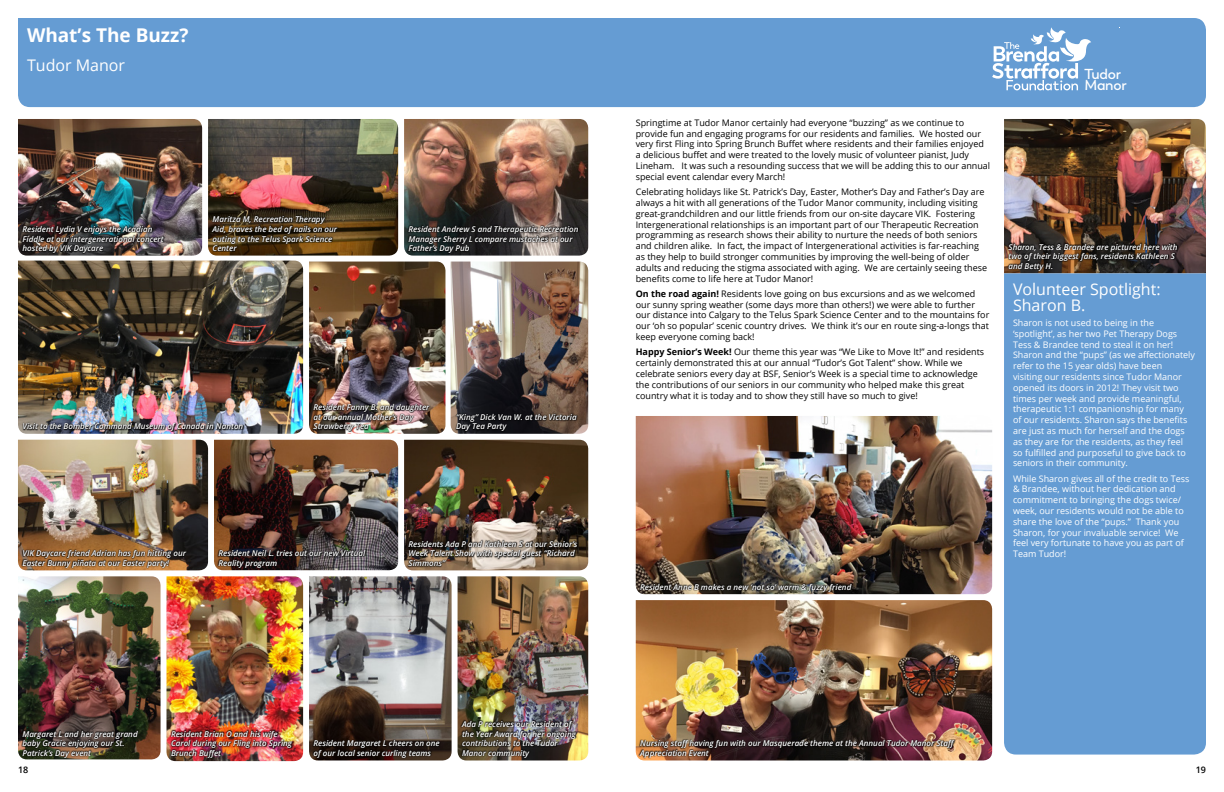
<style>
.page{position:relative;width:1224px;height:792px;background:#fff}
.page>*{position:absolute;margin:0;border:0;box-sizing:border-box;transform-origin:0 0}
.t1{font:700 19px "Open Sans";color:#fff}
.t2{font:16px/16px "Open Sans";color:#fff}
.t3{font:600 14.4px/11.7px "Trenda";letter-spacing:-.02em;color:#fff}
.t4{font:9px/10.8px "Open Sans";color:#000}
.t5{font:9px/10.8px "Open Sans";color:#fff}
.t6{font:600 9px "Open Sans";color:#000}
.Author{font:italic 600 8px/9.6px "Open Sans";color:#fff}
.s1{font-weight:700}
</style>
<div class="page">
<div style="left:18px;top:18px;width:1188px;height:89px;background:#659cd3"></div>
<svg style="left:992px;top:27px;width:99px;height:63px"></svg>
<img style="left:1004px;top:119px;width:202px;height:154px">
<img style="left:636px;top:600px;width:356px;height:160px">
<img style="left:309px;top:262px;width:136px;height:172px">
<img style="left:18px;top:261px;width:285px;height:173px">
<img style="left:451px;top:262px;width:137px;height:172px">
<div style="left:1004px;top:273px;width:202px;height:482px;background:#659cd3"></div>
<img style="left:404px;top:119px;width:184px;height:137px">
<img style="left:458px;top:576px;width:130px;height:184px">
<img style="left:404px;top:440px;width:184px;height:130px">
<img style="left:18px;top:119px;width:184px;height:137px">
<img style="left:166px;top:576px;width:137px;height:185px">
<img style="left:309px;top:576px;width:143px;height:184px">
<img style="left:18px;top:576px;width:143px;height:183px">
<img style="left:18px;top:440px;width:190px;height:130px">
<img style="left:636px;top:416px;width:356px;height:178px">
<img style="left:208px;top:119px;width:190px;height:137px">
<img style="left:214px;top:440px;width:184px;height:130px">
<svg style="left:21px;top:549px;width:167px;height:20px;background:#6c4725"></svg>
<svg style="left:639px;top:582px;width:214px;height:11px;background:#37332a"></svg>
<img style="left:638px;top:739px;width:318px;height:20px">
<svg style="left:407px;top:224px;width:173px;height:30px;background:#302f2e"></svg>
<img style="left:21px;top:224px;width:145px;height:30px">
<svg style="left:1007px;top:242px;width:172px;height:30px;background:#2e231b"></svg>
<img style="left:22px;top:422px;width:222px;height:10px">
<img style="left:170px;top:729px;width:124px;height:30px">
<svg style="left:21px;top:729px;width:118px;height:30px;background:#2f291d"></svg>
<svg style="left:455px;top:412px;width:123px;height:20px;background:#241e1c"></svg>
<img style="left:312px;top:402px;width:119px;height:30px">
<svg style="left:312px;top:739px;width:129px;height:20px;background:#180e0a"></svg>
<img style="left:460px;top:719px;width:118px;height:40px">
<svg style="left:407px;top:539px;width:172px;height:28px;background:#64584b"></svg>
<svg style="left:217px;top:549px;width:150px;height:20px;background:#342a29"></svg>
<svg style="left:211px;top:215px;width:128px;height:37px;background:#3c2a10"></svg>
<h1 class="t1" style="left:27px;top:21px;width:163px">What’s The Buzz?</h1>
<h2 class="t2" style="left:27px;top:57px;width:100px">Tudor Manor</h2>
<p class="Author" style="left:22px;top:224px;width:143px">Resident Lydia V enjoys the Acadian<br>Fiddle at our intergenerational concert hosted by VIK Daycare</p>
<p class="Author" style="left:213px;top:214px;width:126px">Maritza M, Recreation Therapy<br>Aid, braves the bed of nails on our outing to the Telus Spark Science<br>Center</p>
<p class="Author" style="left:409px;top:224px;width:171px">Resident Andrew S and Therapeutic Recreation<br>Manager Sherry L compare mustaches at our<br>Father’s Day Pub</p>
<p class="Author" style="left:22px;top:421px;width:222px">Visit to the Bomber Command Museum of Canada in Nanton</p>
<p class="Author" style="left:314px;top:402px;width:117px">Resident Fanny B. and daughter at our annual Mother’s Day<br>Strawberry Tea</p>
<p class="Author" style="left:456px;top:412px;width:122px">“King” Dick Van W. at the Victoria<br>Day Tea Party</p>
<p class="Author" style="left:22px;top:548px;width:165px">VIK Daycare friend Adrian has fun hitting our<br>Easter Bunny piñata at our Easter party!</p>
<p class="Author" style="left:219px;top:548px;width:148px">Resident Neil L. tries out our new Virtual<br>Reality program</p>
<p class="Author" style="left:409px;top:539px;width:170px">Residents Ada P and Kathleen S at our Senior’s<br>Week Talent Show with special guest “Richard<br>Simmons”</p>
<p class="Author" style="left:22px;top:729px;width:117px">Margaret L and her great grand baby Gracie enjoying our St.<br>Patrick’s Day event</p>
<p class="Author" style="left:171px;top:729px;width:123px">Resident Brian O and his wife<br>Carol during our Fling into Spring<br>Brunch Buffet</p>
<p class="Author" style="left:314px;top:739px;width:128px">Resident Margaret L cheers on one of our local senior curling teams</p>
<p class="Author" style="left:462px;top:719px;width:115px">Ada P receives our Resident of the Year Award for her ongoing contributions to the Tudor<br>Manor community</p>
<p class="t4" style="left:636px;top:117px;width:356px">Springtime at Tudor Manor certainly had everyone “buzzing” as we continue to provide fun and engaging programs for our residents and families. We hosted our very first Fling into Spring Brunch Buffet where residents and their families enjoyed a delicious buffet and were treated to the lovely music of volunteer pianist, Judy Lineham. It was such a resounding success that we will be adding this to our annual special event calendar every March!</p>
<p class="t4" style="left:636px;top:186px;width:353px">Celebrating holidays like St. Patrick’s Day, Easter, Mother’s Day and Father’s Day are always a hit with all generations of the Tudor Manor community, including visiting great-grandchildren and our little friends from our on-site daycare VIK. Fostering Intergenerational relationships is an important part of our Therapeutic Recreation programming as research shows their ability to nurture the needs of both seniors and children alike. In fact, the impact of Intergenerational activities is far-reaching as they help to build stronger communities by improving the well-being of older adults and reducing the stigma associated with aging. We are certainly seeing these benefits come to life here at Tudor Manor!</p>
<p class="t4" style="left:636px;top:288px;width:355px"><span class="s1">On the road again!</span> Residents love going on bus excursions and as we welcomed our sunny spring weather (some days more than others!) we were able to further our distance into Calgary to the Telus Spark Science Center and to the mountains for our ‘oh so popular’ scenic country drives. We think it’s our en route sing-a-longs that keep everyone coming back!</p>
<p class="t4" style="left:636px;top:346px;width:350px"><span class="s1">Happy Senior’s Week!</span> Our theme this year was “We Like to Move It!” and residents certainly demonstrated this at our annual “Tudor’s Got Talent” show. While we celebrate seniors every day at BSF, Senior’s Week is a special time to acknowledge the contributions of our seniors in our community who helped make this great country what it is today and to show they still have so much to give!</p>
<p class="Author" style="left:640px;top:582px;width:213px">Resident Anne B makes a new ‘not so’ warm &amp; fuzzy friend</p>
<h3 class="t3" style="left:1085px;top:68px;width:44px">Tudor<br>Manor</h3>
<p class="Author" style="left:1009px;top:242px;width:171px">Sharon, Tess &amp; Brandee are pictured here with two of their biggest fans, residents Kathleen S and Betty H.</p>
<h2 class="t2" style="left:1013px;top:280px;width:149px">Volunteer Spotlight:<br>Sharon B.</h2>
<p class="t5" style="left:1013px;top:317px;width:184px">Sharon is not used to being in the ‘spotlight’, as her two Pet Therapy Dogs Tess &amp; Brandee tend to steal it on her!<br>Sharon and the “pups” (as we affectionately refer to the 15 year olds) have been<br>visiting our residents since Tudor Manor opened its doors in 2012! They visit two times per week and provide meaningful, therapeutic 1:1 companionship for many<br>of our residents. Sharon says the benefits are just as much for herself and the dogs as they are for the residents, as they feel<br>so fulfilled and purposeful to give back to seniors in their community.</p>
<p class="t5" style="left:1013px;top:473px;width:178px">While Sharon gives all of the credit to Tess &amp; Brandee, without her dedication and commitment to bringing the dogs twice/ week, our residents would not be able to share the love of the “pups.” Thank you Sharon, for your invaluable service! We feel very fortunate to have you as part of Team Tudor!</p>
<p class="Author" style="left:640px;top:739px;width:317px">Nursing staff having fun with our Masquerade theme at the Annual Tudor Manor Staff<br>Appreciation Event</p>
<p class="t6" style="left:18px;top:763px;width:12px">18</p>
<p class="t6" style="left:1196px;top:763px;width:12px">19</p>
</div>
